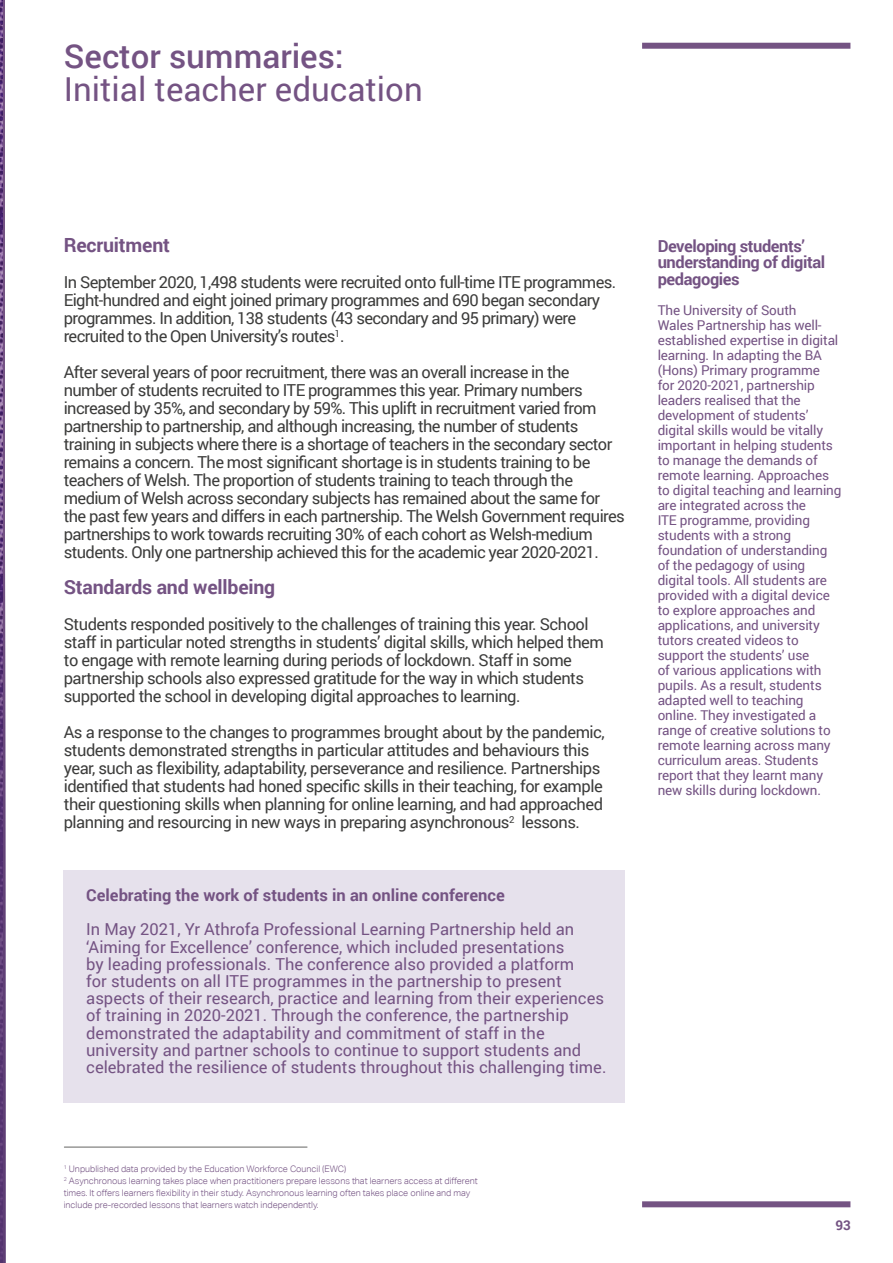
<style>
.page{position:relative;width:893px;height:1263px;background:#fff}
.page>*{position:absolute;margin:0;border:0;box-sizing:border-box;transform-origin:0 0}
.t1{font:33px "Roboto";color:#745383}
.t2{font:500 33px "Roboto";color:#745383}
.Body_Copy{font:700 19.5px "Roboto";letter-spacing:-.01em;color:#745383}
.Body_Copy-2{font:16.5px/18px "Roboto";letter-spacing:-.04em;color:#3c3c3b}
.Body_Copy-3{font:16.5px/17.2px "Roboto";color:#745383}
.Speech_Bubble_Copy{font:700 16.5px/16.5px "Roboto";letter-spacing:-.025em;color:#745383}
.Body_Copy-4{font:700 16.5px "Roboto";color:#745383}
.Speech_Bubble_Copy-2{font:13.5px/15px "Roboto";letter-spacing:-.01em;color:#745383}
.t3{font:700 13.5px "Roboto";color:#745383}
.t4{font:300 9px/12px "Aktiv Grotesk Corp";color:#745383}
</style>
<div class="page">
<svg style="left:2px;top:0;width:2px;height:553px"></svg>
<img style="left:0;top:0;width:2px;height:553px">
<svg style="left:0;top:553px;width:5px;height:710px;background:#5f3d78"></svg>
<hr style="left:64px;top:1147px;width:243px;height:1px;background:#646463">
<div style="left:63px;top:871px;width:562px;height:232px;background:#e6e1ec"></div>
<div style="left:642px;top:43px;width:208px;height:6px;background:#745383"></div>
<div style="left:642px;top:1201px;width:208px;height:6px;background:#745383"></div>
<h1 class="t2" style="left:64px;top:33px;width:281px">Sector summaries:</h1>
<h1 class="t1" style="left:64px;top:66px;width:360px">Initial teacher education</h1>
<p class="Body_Copy" style="left:64px;top:231px;width:108px">Recruitment</p>
<p class="Body_Copy-2" style="left:64px;top:273px;width:554px">In September 2020, 1,498 students were recruited onto full-time ITE programmes.<br>Eight-hundred and eight joined primary programmes and 690 began secondary programmes. In addition, 138 students (43 secondary and 95 primary) were recruited to the Open University’s routes<sup>1</sup>.</p>
<p class="Body_Copy-2" style="left:64px;top:363px;width:563px">After several years of poor recruitment, there was an overall increase in the number of students recruited to ITE programmes this year. Primary numbers increased by 35%, and secondary by 59%. This uplift in recruitment varied from partnership to partnership, and although increasing, the number of students training in subjects where there is a shortage of teachers in the secondary sector remains a concern. The most significant shortage is in students training to be teachers of Welsh. The proportion of students training to teach through the medium of Welsh across secondary subjects has remained about the same for the past few years and differs in each partnership. The Welsh Government requires partnerships to work towards recruiting 30% of each cohort as Welsh-medium students. Only one partnership achieved this for the academic year 2020-2021.</p>
<p class="Body_Copy" style="left:64px;top:573px;width:213px">Standards and wellbeing</p>
<p class="Body_Copy-2" style="left:64px;top:615px;width:542px">Students responded positively to the challenges of training this year. School staff in particular noted strengths in students’ digital skills, which helped them to engage with remote learning during periods of lockdown. Staff in some partnership schools also expressed gratitude for the way in which students supported the school in developing digital approaches to learning.</p>
<p class="Body_Copy-2" style="left:64px;top:723px;width:543px">As a response to the changes to programmes brought about by the pandemic, students demonstrated strengths in particular attitudes and behaviours this year, such as flexibility, adaptability, perseverance and resilience. Partnerships identified that students had honed specific skills in their teaching, for example their questioning skills when planning for online learning, and had approached planning and resourcing in new ways in preparing asynchronous<sup>2</sup> lessons.</p>
<p class="Body_Copy-4" style="left:86px;top:883px;width:420px">Celebrating the work of students in an online conference</p>
<p class="Body_Copy-3" style="left:86px;top:920px;width:522px">In May 2021, Yr Athrofa Professional Learning Partnership held an ‘Aiming for Excellence’ conference, which included presentations<br>by leading professionals. The conference also provided a platform<br>for students on all ITE programmes in the partnership to present aspects of their research, practice and learning from their experiences of training in 2020-2021. Through the conference, the partnership demonstrated the adaptability and commitment of staff in the university and partner schools to continue to support students and celebrated the resilience of students throughout this challenging time.</p>
<p class="Speech_Bubble_Copy" style="left:658px;top:237px;width:169px">Developing students’ understanding of digital pedagogies</p>
<p class="Speech_Bubble_Copy-2" style="left:658px;top:302px;width:185px">The University of South<br>Wales Partnership has well&shy;established expertise in digital learning. In adapting the BA (Hons) Primary programme<br>for 2020-2021, partnership leaders realised that the development of students’ digital skills would be vitally important in helping students to manage the demands of remote learning. Approaches to digital teaching and learning are integrated across the<br>ITE programme, providing students with a strong foundation of understanding of the pedagogy of using digital tools. All students are provided with a digital device to explore approaches and applications, and university tutors created videos to support the students’ use<br>of various applications with pupils. As a result, students adapted well to teaching online. They investigated a range of creative solutions to remote learning across many curriculum areas. Students report that they learnt many new skills during lockdown.</p>
<p class="t4" style="left:64px;top:1162px;width:415px"><sup>1</sup> Unpublished data provided by the Education Workforce Council (EWC)<br><sup>2</sup> Asynchronous learning takes place when practitioners prepare lessons that learners access at different times. It offers learners flexibility in their study. Asynchronous learning often takes place online and may include pre-recorded lessons that learners watch independently.</p>
<p class="t3" style="left:835px;top:1215px;width:17px">93</p>
</div>
